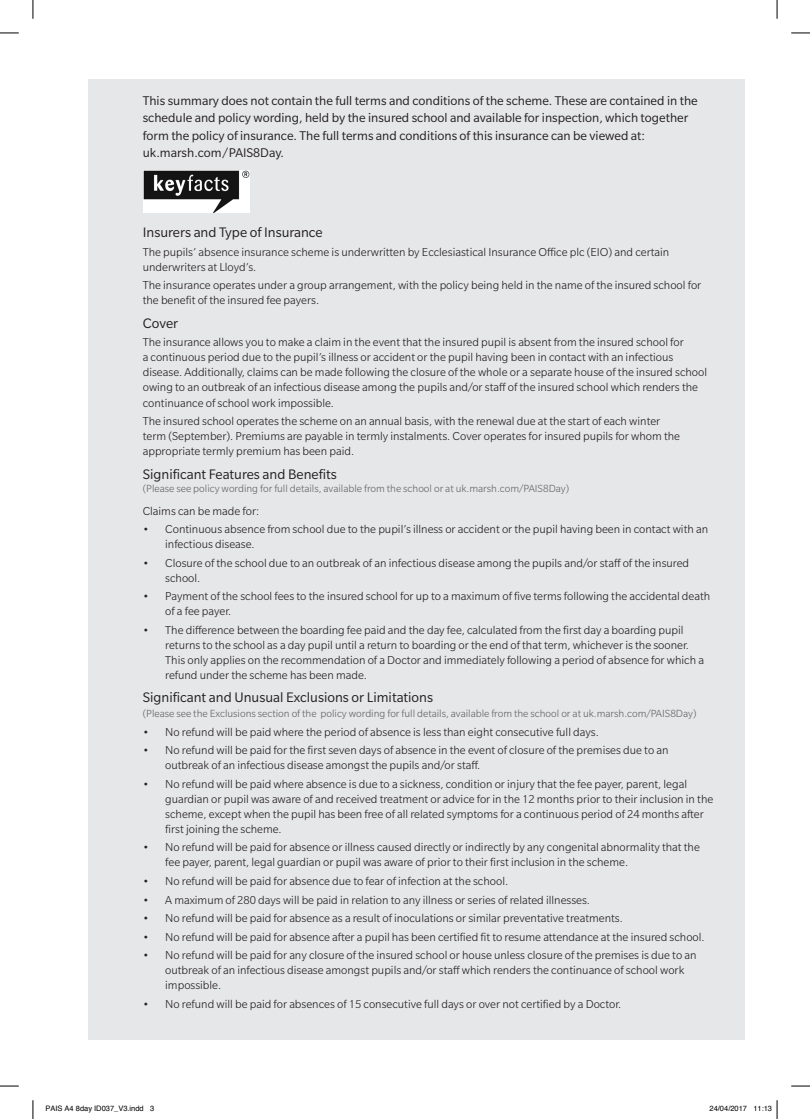
<style>
.page{position:relative;width:810px;height:1119px;background:#fff}
.page>*{position:absolute;margin:0;border:0;box-sizing:border-box;transform-origin:0 0}
.t1{font:15px "Slate Pro";color:#231f20}
.t2{font:13.75px/17.5px "Slate Pro";color:#231f20}
.t3{font:300 12.5px/15px "Slate Pro";color:#231f20}
.t4{font:300 11.25px "Slate Pro";color:#636366}
.t5{font:300 11.25px "Slate Pro";color:#656568}
.t6{font:7.5px "Helvetica";color:#000}
</style>
<div class="page">
<div style="left:88px;top:80px;width:656px;height:959px;background:#e6e7e9"></div>
<img style="left:144px;top:170px;width:105px;height:42px">
<svg style="left:0;top:32px;width:19px;height:2px"></svg>
<svg style="left:791px;top:32px;width:19px;height:2px"></svg>
<svg style="left:0;top:1085px;width:19px;height:1px"></svg>
<svg style="left:791px;top:1085px;width:19px;height:1px"></svg>
<svg style="left:32px;top:0;width:2px;height:19px"></svg>
<svg style="left:32px;top:1100px;width:2px;height:18px"></svg>
<svg style="left:776px;top:0;width:2px;height:19px"></svg>
<svg style="left:776px;top:1100px;width:2px;height:18px"></svg>
<p class="t2" style="left:143px;top:91px;width:556px">This summary does not contain the full terms and conditions of the scheme. These are contained in the schedule and policy wording, held by the insured school and available for inspection, which together form the policy of insurance. The full terms and conditions of this insurance can be viewed at: uk.marsh.com/PAIS8Day.</p>
<p class="t1" style="left:143px;top:225px;width:181px">Insurers and Type of Insurance</p>
<p class="t3" style="left:143px;top:244px;width:528px">The pupils’ absence insurance scheme is underwritten by Ecclesiastical Insurance Office plc (EIO) and certain underwriters at Lloyd’s.</p>
<p class="t3" style="left:143px;top:278px;width:560px">The insurance operates under a group arrangement, with the policy being held in the name of the insured school for the benefit of the insured fee payers.</p>
<p class="t1" style="left:143px;top:315px;width:37px">Cover</p>
<p class="t3" style="left:143px;top:335px;width:566px">The insurance allows you to make a claim in the event that the insured pupil is absent from the insured school for<br>a continuous period due to the pupil’s illness or accident or the pupil having been in contact with an infectious disease. Additionally, claims can be made following the closure of the whole or a separate house of the insured school owing to an outbreak of an infectious disease among the pupils and/or staff of the insured school which renders the continuance of school work impossible.</p>
<p class="t3" style="left:143px;top:413px;width:539px">The insured school operates the scheme on an annual basis, with the renewal due at the start of each winter term (September). Premiums are payable in termly instalments. Cover operates for insured pupils for whom the appropriate termly premium has been paid.</p>
<p class="t1" style="left:143px;top:466px;width:195px">Significant Features and Benefits</p>
<p class="t5" style="left:143px;top:483px;width:428px">(Please see policy wording for full details, available from the school or at uk.marsh.com/PAIS8Day)</p>
<p class="t3" style="left:143px;top:503px;width:118px">Claims can be made for:</p>
<p class="t3" style="left:165px;top:521px;width:544px;text-indent:-22px">• Continuous absence from school due to the pupil’s illness or accident or the pupil having been in contact with an infectious disease.</p>
<p class="t3" style="left:165px;top:555px;width:525px;text-indent:-22px">• Closure of the school due to an outbreak of an infectious disease among the pupils and/or staff of the insured school.</p>
<p class="t3" style="left:165px;top:588px;width:546px;text-indent:-22px">• Payment of the school fees to the insured school for up to a maximum of five terms following the accidental death of a fee payer.</p>
<p class="t3" style="left:165px;top:622px;width:540px;text-indent:-22px">• The difference between the boarding fee paid and the day fee, calculated from the first day a boarding pupil returns to the school as a day pupil until a return to boarding or the end of that term, whichever is the sooner.<br>This only applies on the recommendation of a Doctor and immediately following a period of absence for which a refund under the scheme has been made.</p>
<p class="t1" style="left:143px;top:689px;width:292px">Significant and Unusual Exclusions or Limitations</p>
<p class="t4" style="left:143px;top:707px;width:555px">(Please see the Exclusions section of the policy wording for full details, available from the school or at uk.marsh.com/PAIS8Day)</p>
<p class="t3" style="left:143px;top:724px;width:458px">• No refund will be paid where the period of absence is less than eight consecutive full days.</p>
<p class="t3" style="left:165px;top:742px;width:505px;text-indent:-22px">• No refund will be paid for the first seven days of absence in the event of closure of the premises due to an outbreak of an infectious disease amongst the pupils and/or staff.</p>
<p class="t3" style="left:165px;top:776px;width:550px;text-indent:-22px">• No refund will be paid where absence is due to a sickness, condition or injury that the fee payer, parent, legal guardian or pupil was aware of and received treatment or advice for in the 12 months prior to their inclusion in the scheme, except when the pupil has been free of all related symptoms for a continuous period of 24 months after first joining the scheme.</p>
<p class="t3" style="left:165px;top:839px;width:536px;text-indent:-22px">• No refund will be paid for absence or illness caused directly or indirectly by any congenital abnormality that the fee payer, parent, legal guardian or pupil was aware of prior to their first inclusion in the scheme.</p>
<p class="t3" style="left:143px;top:873px;width:367px">• No refund will be paid for absence due to fear of infection at the school.</p>
<p class="t3" style="left:143px;top:891px;width:449px">• A maximum of 280 days will be paid in relation to any illness or series of related illnesses.</p>
<p class="t3" style="left:143px;top:910px;width:482px">• No refund will be paid for absence as a result of inoculations or similar preventative treatments.</p>
<p class="t3" style="left:143px;top:928px;width:563px">• No refund will be paid for absence after a pupil has been certified fit to resume attendance at the insured school.</p>
<p class="t3" style="left:165px;top:947px;width:533px;text-indent:-22px">• No refund will be paid for any closure of the insured school or house unless closure of the premises is due to an outbreak of an infectious disease amongst pupils and/or staff which renders the continuance of school work impossible.</p>
<p class="t3" style="left:143px;top:996px;width:480px">• No refund will be paid for absences of 15 consecutive full days or over not certified by a Doctor.</p>
<p class="t6" style="left:45px;top:1102px;width:110px">PAIS A4 8day ID037_V3.indd 3</p>
<p class="t6" style="left:710px;top:1102px;width:64px">24/04/2017 11:13</p>
</div>
